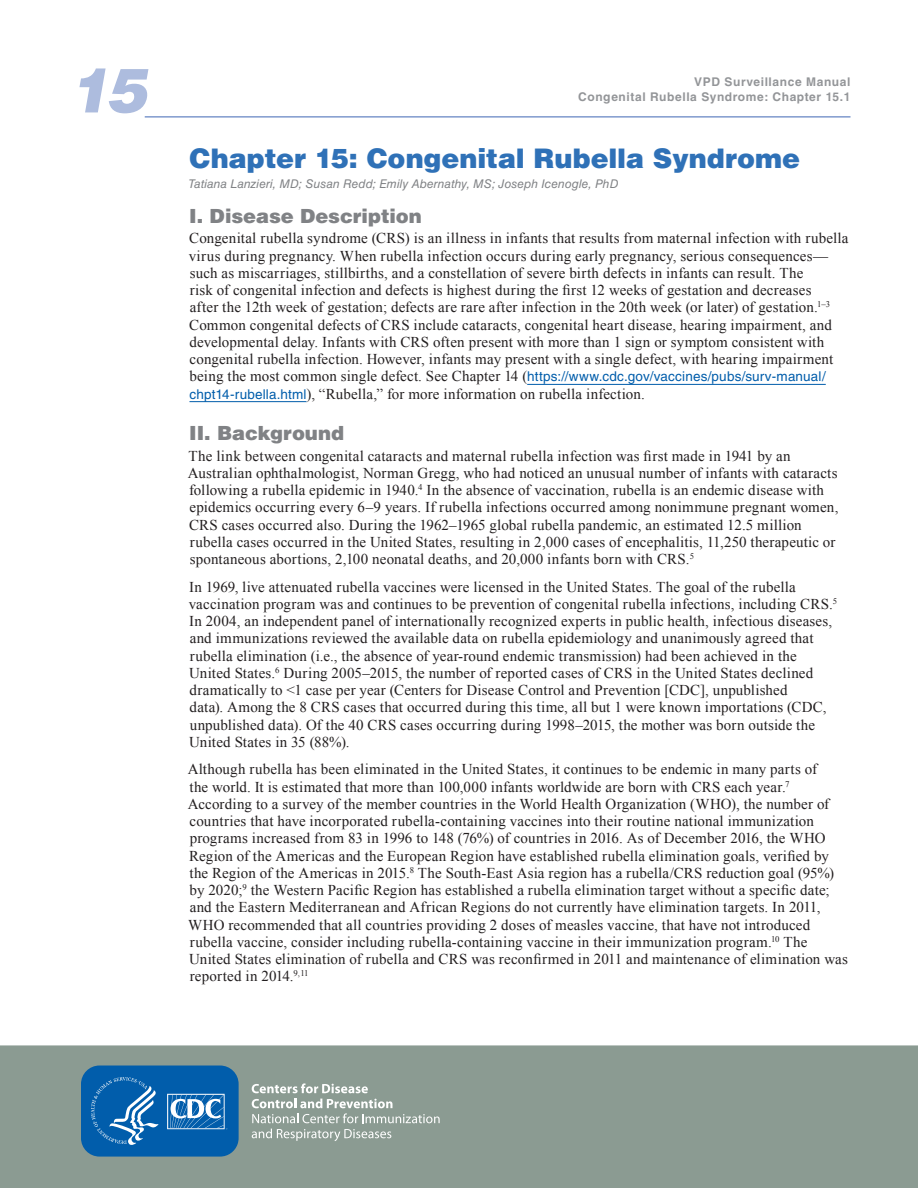
<style>
.page{position:relative;width:918px;height:1188px;background:#fff}
.page>*{position:absolute;margin:0;border:0;box-sizing:border-box;transform-origin:0 0}
.t1{font:italic 900 61.5px "Helvetica LT Std";color:#adbcde}
.ChapterTitle{font:900 27px "Helvetica LT Std";color:#2f71b7}
.Section_Header{font:900 19.5px "Helvetica LT Std";letter-spacing:-.005em;color:#808285}
.Text{font:15px/17.2px "Times New Roman";letter-spacing:.01em;color:#231f20}
.Text-2{font:13.5px "Helvetica LT Std";letter-spacing:.015em;color:#015dab}
.t2{font:italic 12px "Helvetica LT Std";letter-spacing:.005em;color:#808285}
.t3{font:700 12px "Helvetica LT Std";letter-spacing:.05em;color:#939598}
.s1{font-family:"Times New Roman";font-size:15px;color:#231f20}
.s2{font-family:"Helvetica LT Std";font-size:13.5px;color:#015dab}
</style>
<div class="page">
<hr style="left:145px;top:116px;width:705px;height:2px;background:#7f99cd">
<hr style="left:527px;top:384px;width:299px;height:1px;background:#015dab">
<hr style="left:189px;top:401px;width:117px;height:1px;background:#015dab">
<div style="left:0;top:1045px;width:918px;height:143px;background:#8b9b92"></div>
<svg style="left:252px;top:1083px;width:116px;height:10px"></svg>
<svg style="left:252px;top:1099px;width:188px;height:24px"></svg>
<svg style="left:252px;top:1129px;width:139px;height:12px"></svg>
<svg style="left:81px;top:1066px;width:158px;height:91px;background:#1e6eb2"></svg>
<h1 class="t1" style="left:69px;top:50px;width:79px">15</h1>
<p class="t3" style="left:694px;top:74px;width:158px">VPD Surveillance Manual</p>
<p class="t3" style="left:578px;top:89px;width:274px">Congenital Rubella Syndrome: Chapter 15.1</p>
<p class="ChapterTitle" style="left:190px;top:141px;width:612px">Chapter 15: Congenital Rubella Syndrome</p>
<p class="t2" style="left:188px;top:177px;width:432px">Tatiana Lanzieri, MD; Susan Redd; Emily Abernathy, MS; Joseph Icenogle, PhD</p>
<p class="Section_Header" style="left:189px;top:203px;width:234px">I. Disease Description</p>
<p class="Text" style="left:189px;top:230px;width:661px">Congenital rubella syndrome (CRS) is an illness in infants that results from maternal infection with rubella virus during pregnancy. When rubella infection occurs during early pregnancy, serious consequences— such as miscarriages, stillbirths, and a constellation of severe birth defects in infants can result. The<br>risk of congenital infection and defects is highest during the first 12 weeks of gestation and decreases<br>after the 12th week of gestation; defects are rare after infection in the 20th week (or later) of gestation.<sup>1–3<br></sup>Common congenital defects of CRS include cataracts, congenital heart disease, hearing impairment, and developmental delay. Infants with CRS often present with more than 1 sign or symptom consistent with congenital rubella infection. However, infants may present with a single defect, with hearing impairment</p>
<p class="Text-2" style="left:190px;top:369px;width:638px"><span class="s1">being the most common single defect. See Chapter 14 (</span>https://www.cdc.gov/vaccines/pubs/surv-manual/</p>
<p class="Text" style="left:189px;top:385px;width:457px"><span class="s2">chpt14-rubella.html</span>), “Rubella,” for more information on rubella infection.</p>
<p class="Section_Header" style="left:189px;top:420px;width:156px">II. Background</p>
<p class="Text" style="left:188px;top:447px;width:652px">The link between congenital cataracts and maternal rubella infection was first made in 1941 by an Australian ophthalmologist, Norman Gregg, who had noticed an unusual number of infants with cataracts following a rubella epidemic in 1940.<sup>4</sup> In the absence of vaccination, rubella is an endemic disease with epidemics occurring every 6–9 years. If rubella infections occurred among nonimmune pregnant women, CRS cases occurred also. During the 1962–1965 global rubella pandemic, an estimated 12.5 million rubella cases occurred in the United States, resulting in 2,000 cases of encephalitis, 11,250 therapeutic or spontaneous abortions, 2,100 neonatal deaths, and 20,000 infants born with CRS.<sup>5</sup></p>
<p class="Text" style="left:189px;top:578px;width:650px">In 1969, live attenuated rubella vaccines were licensed in the United States. The goal of the rubella vaccination program was and continues to be prevention of congenital rubella infections, including CRS.<sup>5<br></sup>In 2004, an independent panel of internationally recognized experts in public health, infectious diseases, and immunizations reviewed the available data on rubella epidemiology and unanimously agreed that rubella elimination (i.e., the absence of year-round endemic transmission) had been achieved in the United States.<sup>6</sup> During 2005–2015, the number of reported cases of CRS in the United States declined dramatically to &lt;1 case per year (Centers for Disease Control and Prevention [CDC], unpublished<br>data). Among the 8 CRS cases that occurred during this time, all but 1 were known importations (CDC, unpublished data). Of the 40 CRS cases occurring during 1998–2015, the mother was born outside the United States in 35 (88%).</p>
<p class="Text" style="left:188px;top:761px;width:662px">Although rubella has been eliminated in the United States, it continues to be endemic in many parts of<br>the world. It is estimated that more than 100,000 infants worldwide are born with CRS each year.<sup>7<br></sup>According to a survey of the member countries in the World Health Organization (WHO), the number of countries that have incorporated rubella-containing vaccines into their routine national immunization programs increased from 83 in 1996 to 148 (76%) of countries in 2016. As of December 2016, the WHO Region of the Americas and the European Region have established rubella elimination goals, verified by the Region of the Americas in 2015.<sup>8</sup> The South-East Asia region has a rubella/CRS reduction goal (95%) by 2020;<sup>9</sup> the Western Pacific Region has established a rubella elimination target without a specific date; and the Eastern Mediterranean and African Regions do not currently have elimination targets. In 2011, WHO recommended that all countries providing 2 doses of measles vaccine, that have not introduced rubella vaccine, consider including rubella-containing vaccine in their immunization program.<sup>10</sup> The United States elimination of rubella and CRS was reconfirmed in 2011 and maintenance of elimination was reported in 2014.<sup>9,</sup> <sup>11</sup></p>
</div>
